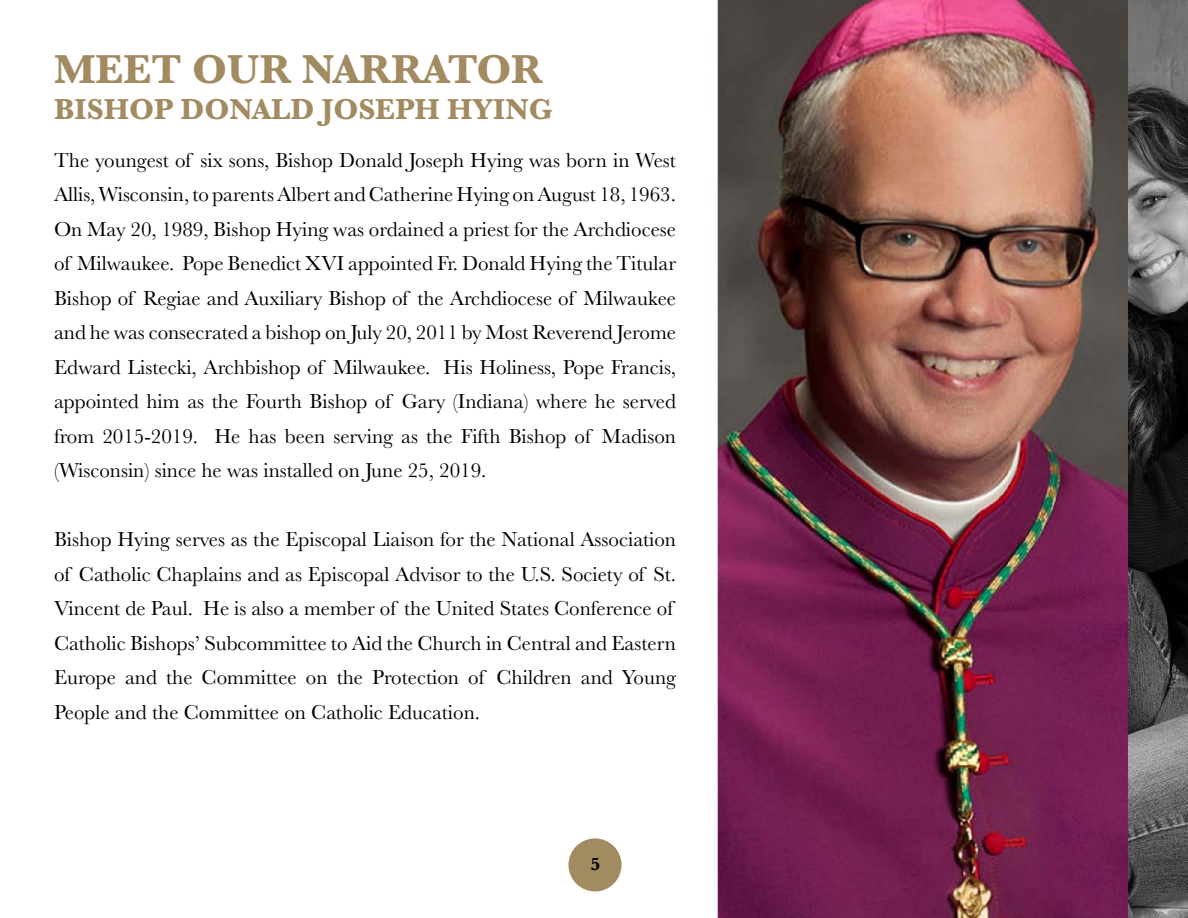
<style>
.page{position:relative;width:1188px;height:918px;background:#fff}
.page>*{position:absolute;margin:0;border:0;box-sizing:border-box;transform-origin:0 0}
.t1{font:700 42px "Baskerville";color:#a38b61}
.t2{font:700 30px "Baskerville";color:#a38b61}
.t3{font:21px/34.5px "Baskerville";color:#000;text-align:justify}
.t4{font:700 18px "Baskerville";color:#000}
</style>
<div class="page">
<img style="left:569px;top:0;width:619px;height:918px">
<div style="left:568px;top:838px;width:54px;height:53px;background:#a38b61;border-radius:50%"></div>
<h1 class="t1" style="left:54px;top:40px;width:490px">MEET OUR NARRATOR</h1>
<h2 class="t2" style="left:54px;top:88px;width:500px">BISHOP DONALD JOSEPH HYING</h2>
<p class="t3" style="left:54px;top:143px;width:624px">The youngest of six sons, Bishop Donald Joseph Hying was born in West Allis, Wisconsin, to parents Albert and Catherine Hying on August 18, 1963.<br>On May 20, 1989, Bishop Hying was ordained a priest for the Archdiocese of Milwaukee. Pope Benedict XVI appointed Fr. Donald Hying the Titular Bishop of Regiae and Auxiliary Bishop of the Archdiocese of Milwaukee and he was consecrated a bishop on July 20, 2011 by Most Reverend Jerome Edward Listecki, Archbishop of Milwaukee. His Holiness, Pope Francis, appointed him as the Fourth Bishop of Gary (Indiana) where he served from 2015-2019. He has been serving as the Fifth Bishop of Madison (Wisconsin) since he was installed on June 25, 2019.</p>
<p class="t3" style="left:54px;top:523px;width:624px;text-align:left">Bishop Hying serves as the Episcopal Liaison for the National Association of Catholic Chaplains and as Episcopal Advisor to the U.S. Society of St.<br>Vincent de Paul. He is also a member of the United States Conference of Catholic Bishops’ Subcommittee to Aid the Church in Central and Eastern Europe and the Committee on the Protection of Children and Young People and the Committee on Catholic Education.</p>
<p class="t4" style="left:591px;top:852px;width:11px">5</p>
</div>
